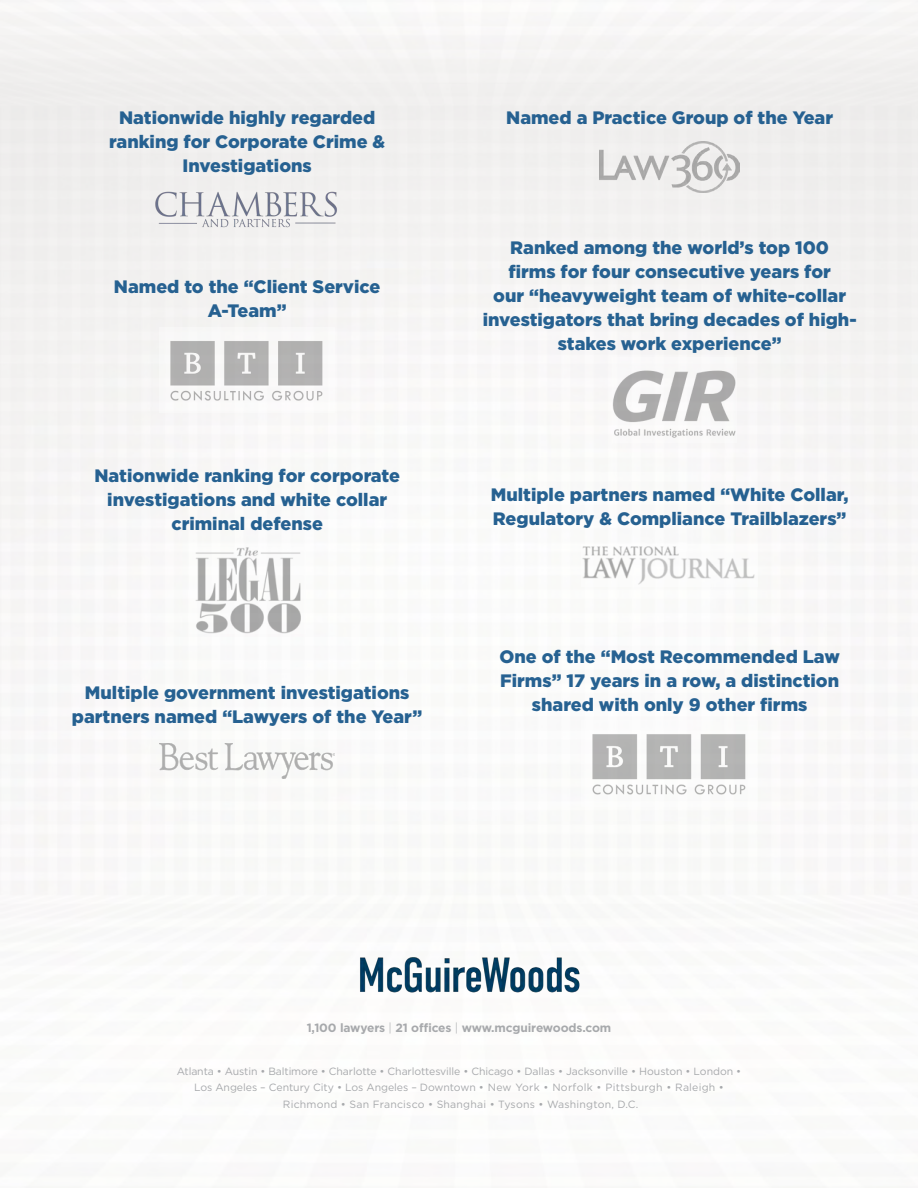
<style>
.page{position:relative;width:918px;height:1188px;background:#fff}
.page>*{position:absolute;margin:0;border:0;box-sizing:border-box;transform-origin:0 0}
.t1{font:900 18px/24px "Gotham";color:#266191;text-align:center}
.t2{font:700 12px "Gotham";letter-spacing:-.01em;color:#a7a9ac}
.t3{font:10.5px/16.5px "Gotham";letter-spacing:-.005em;color:#a7a9ac;text-align:center}
.s1{font-weight:300}
</style>
<div class="page">
<img style="left:355px;top:951px;width:227px;height:46px">
<img style="left:160px;top:327px;width:175px;height:85px">
<img style="left:582px;top:545px;width:175px;height:41px">
<img style="left:160px;top:743px;width:175px;height:35px">
<img style="left:600px;top:141px;width:140px;height:51px">
<img style="left:582px;top:721px;width:175px;height:85px">
<img style="left:612px;top:357px;width:124px;height:86px">
<img style="left:189px;top:547px;width:116px;height:87px">
<img style="left:150px;top:183px;width:195px;height:52px">
<p class="t1" style="left:109px;top:105px;width:277px">Nationwide highly regarded ranking for Corporate Crime &amp;<br>Investigations</p>
<p class="t1" style="left:114px;top:274px;width:268px">Named to the “Client Service<br>A-Team”</p>
<p class="t1" style="left:94px;top:464px;width:307px">Nationwide ranking for corporate investigations and white collar criminal defense</p>
<p class="t1" style="left:72px;top:681px;width:352px">Multiple government investigations partners named “Lawyers of the Year”</p>
<p class="t1" style="left:506px;top:105px;width:328px">Named a Practice Group of the Year</p>
<p class="t1" style="left:483px;top:235px;width:375px">Ranked among the world’s top 100<br>firms for four consecutive years for<br>our “heavyweight team of white-collar investigators that bring decades of high&shy;stakes work experience”</p>
<p class="t1" style="left:491px;top:482px;width:359px;text-align:left">Multiple partners named “White Collar,<br>Regulatory &amp; Compliance Trailblazers”</p>
<p class="t1" style="left:500px;top:645px;width:342px">One of the “Most Recommended Law<br>Firms” 17 years in a row, a distinction shared with only 9 other firms</p>
<p class="t2" style="left:307px;top:1019px;width:306px">1,100 lawyers <span class="s1">|</span> 21 offices <span class="s1">|</span> www.mcguirewoods.com</p>
<p class="t3" style="left:177px;top:1062px;width:566px">Atlanta • Austin • Baltimore • Charlotte • Charlottesville • Chicago • Dallas • Jacksonville • Houston • London •<br>Los Angeles – Century City • Los Angeles – Downtown • New York • Norfolk • Pittsburgh • Raleigh •<br>Richmond • San Francisco • Shanghai • Tysons • Washington, D.C.</p>
</div>
